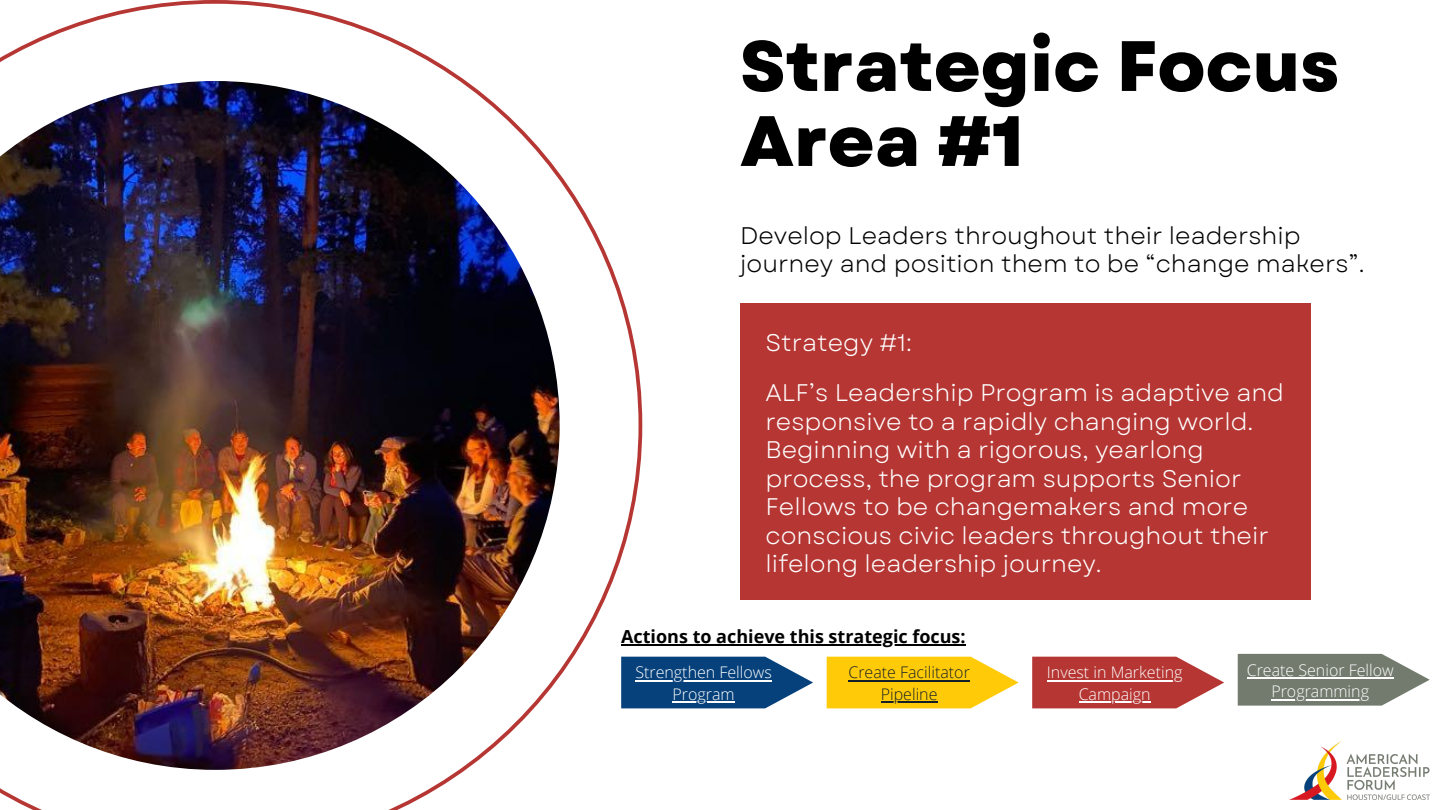
<style>
.page{position:relative;width:1440px;height:810px;background:#fff}
.page>*{position:absolute;margin:0;border:0;box-sizing:border-box;transform-origin:0 0}
.t1{font:800 71.1px/75px "Garet";color:#000}
.t2{font:24px/28.5px "Garet";color:#fff}
.t3{font:24px/28.5px "Garet";color:#000}
.t4{font:700 18px "Open Sans";color:#000}
.t5{font:300 16px/21.8px "Open Sans";color:#fff;text-align:center}
.t6{font:300 16px/21.8px "Open Sans";color:#151f28;text-align:center}
</style>
<div class="page">
<div style="left:740px;top:303px;width:571px;height:297px;background:#b53633"></div>
<svg style="left:0;top:0;width:642px;height:810px"></svg>
<img style="left:0;top:81px;width:560px;height:689px">
<img style="left:1290px;top:741px;width:139px;height:59px">
<svg style="left:621px;top:657px;width:192px;height:51px;background:#2a5c8e"></svg>
<hr style="left:635px;top:680px;width:137px;height:1px;background:#fff">
<hr style="left:673px;top:702px;width:62px;height:1px;background:#fff">
<svg style="left:827px;top:657px;width:192px;height:51px;background:#face27"></svg>
<hr style="left:848px;top:680px;width:122px;height:1px;background:#151f28">
<hr style="left:881px;top:702px;width:57px;height:1px;background:#151f28">
<svg style="left:1032px;top:657px;width:192px;height:51px;background:#bf5350"></svg>
<hr style="left:1047px;top:680px;width:135px;height:1px;background:#fff">
<hr style="left:1079px;top:702px;width:72px;height:1px;background:#fff">
<svg style="left:1238px;top:654px;width:192px;height:52px;background:#878d82"></svg>
<hr style="left:1247px;top:677px;width:147px;height:2px;background:#fff">
<hr style="left:1271px;top:699px;width:98px;height:1px;background:#fff">
<hr style="left:621px;top:644px;width:345px;height:2px;background:#000">
<h1 class="t1" style="left:740px;top:29px;width:601px">Strategic Focus<br>Area #1</h1>
<p class="t3" style="left:740px;top:221px;width:626px">Develop Leaders throughout their leadership journey and position them to be “change makers”.</p>
<p class="t2" style="left:766px;top:318px;width:520px;line-height:49.7px">Strategy #1:<br>ALF’s Leadership Program is adaptive and</p>
<p class="t2" style="left:766px;top:407px;width:505px">responsive to a rapidly changing world.<br>Beginning with a rigorous, yearlong process, the program supports Senior Fellows to be changemakers and more conscious civic leaders throughout their lifelong leadership journey.</p>
<p class="t4" style="left:621px;top:623px;width:346px">Actions to achieve this strategic focus:</p>
<p class="t5" style="left:635px;top:661px;width:138px">Strengthen Fellows<br>Program</p>
<p class="t6" style="left:848px;top:661px;width:123px">Create Facilitator<br>Pipeline</p>
<p class="t5" style="left:1047px;top:661px;width:137px">Invest in Marketing<br>Campaign</p>
<p class="t5" style="left:1247px;top:659px;width:148px">Create Senior Fellow<br>Programming</p>
</div>
